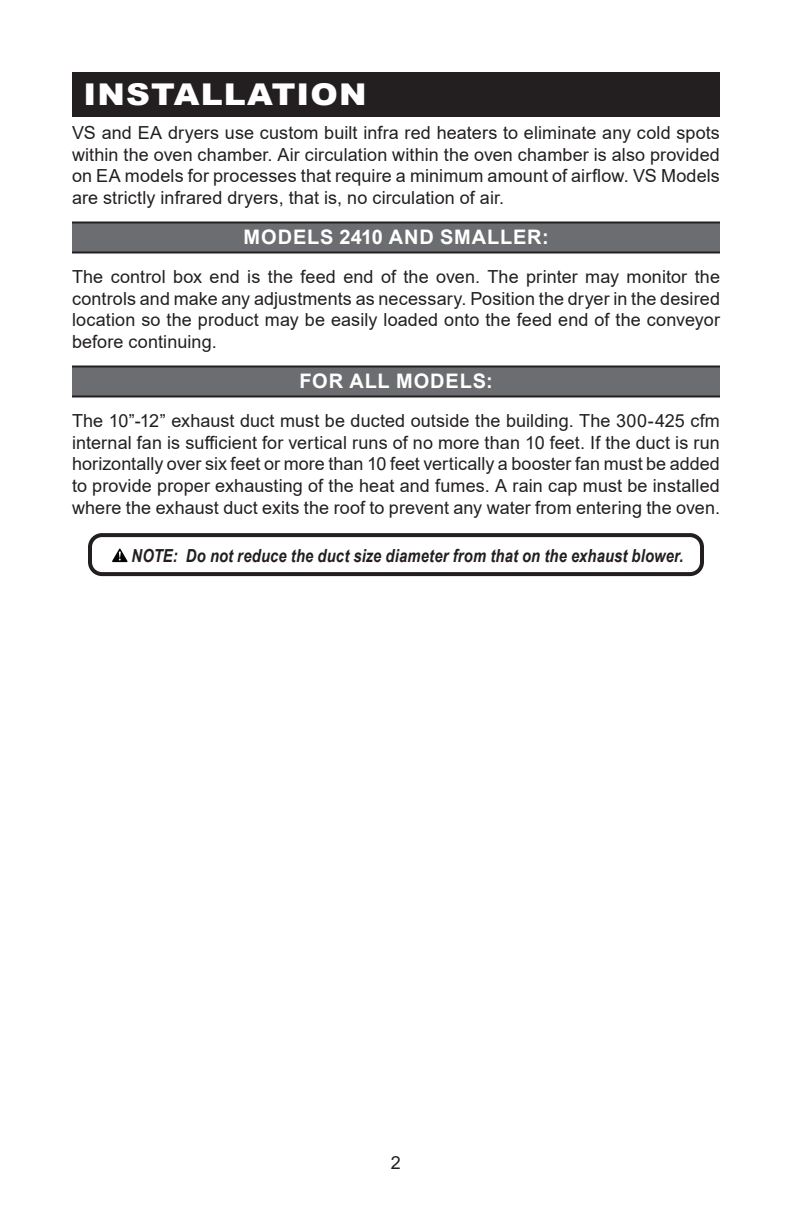
<style>
.page{position:relative;width:792px;height:1224px;background:#fff}
.page>*{position:absolute;margin:0;border:0;box-sizing:border-box;transform-origin:0 0}
.Section_Headers{font:900 30px "Arial";letter-spacing:.035em;color:#fff;scale:1.1 1}
.Section_Dividers_-_M{font:700 20px "Arial";letter-spacing:.045em;color:#fff}
.Body_Copy_-_Manual{font:18px/21.6px "Arial";letter-spacing:.005em;color:#231f20;text-align:justify}
.Warning___Note_-_Man{font:italic 700 18px "Arial Narrow";letter-spacing:.01em;color:#231f20}
</style>
<div class="page">
<div style="left:73px;top:73px;width:646px;height:43px;background:#231f20"></div>
<div style="left:72px;top:72px;width:648px;height:45px;border:2px solid #231f20"></div>
<div style="left:72px;top:222px;width:648px;height:30px;background:#6c6d70"></div>
<hr style="left:72px;top:222px;width:648px;height:2px;background:#231f20">
<hr style="left:72px;top:252px;width:648px;height:2px;background:#231f20">
<div style="left:72px;top:366px;width:648px;height:30px;background:#6c6d70"></div>
<hr style="left:72px;top:366px;width:648px;height:2px;background:#231f20">
<hr style="left:72px;top:396px;width:648px;height:2px;background:#231f20">
<div style="left:88px;top:533px;width:616px;height:43px;border:4px solid #231f20;border-radius:12px"></div>
<svg style="left:112px;top:549px;width:16px;height:13px"></svg>
<p class="Section_Headers" style="left:84px;top:73px;width:259px">INSTALLATION</p>
<p class="Body_Copy_-_Manual" style="left:72px;top:122px;width:649px">VS and EA dryers use custom built infra red heaters to eliminate any cold spots within the oven chamber. Air circulation within the oven chamber is also provided on EA models for processes that require a minimum amount of airflow. VS Models are strictly infrared dryers, that is, no circulation of air.</p>
<p class="Section_Dividers_-_M" style="left:244px;top:222px;width:307px">MODELS 2410 AND SMALLER:</p>
<p class="Body_Copy_-_Manual" style="left:72px;top:266px;width:650px">The control box end is the feed end of the oven. The printer may monitor the controls and make any adjustments as necessary. Position the dryer in the desired location so the product may be easily loaded onto the feed end of the conveyor before continuing.</p>
<p class="Section_Dividers_-_M" style="left:300px;top:366px;width:195px">FOR ALL MODELS:</p>
<p class="Body_Copy_-_Manual" style="left:72px;top:410px;width:650px">The 10”-12” exhaust duct must be ducted outside the building. The 300-425 cfm internal fan is sufficient for vertical runs of no more than 10 feet. If the duct is run horizontally over six feet or more than 10 feet vertically a booster fan must be added to provide proper exhausting of the heat and fumes. A rain cap must be installed where the exhaust duct exits the roof to prevent any water from entering the oven.</p>
<p class="Warning___Note_-_Man" style="left:132px;top:542px;width:553px">NOTE: Do not reduce the duct size diameter from that on the exhaust blower.</p>
<p class="Body_Copy_-_Manual" style="left:391px;top:1152px;width:12px">2</p>
</div>
